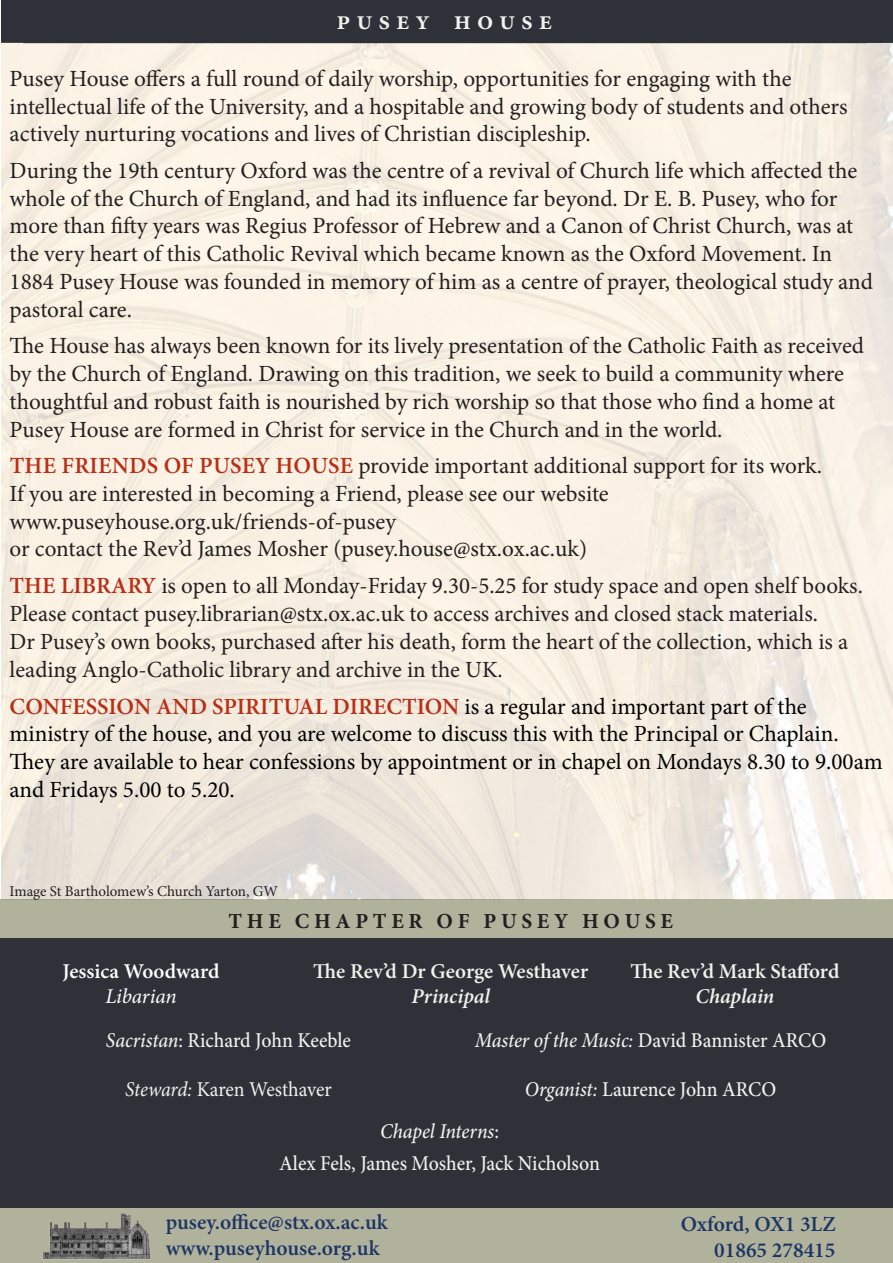
<style>
.page{position:relative;width:893px;height:1263px;background:#fff}
.page>*{position:absolute;margin:0;border:0;box-sizing:border-box;transform-origin:0 0}
.t1{font:600 26.85px "Minion Pro";color:#f0f3ec}
.t2{font:23.25px/27.8px "Minion Pro";color:#231f20}
.t3{font:23.25px/27.8px "Minion Pro";color:#000}
.t4{font:600 21.45px "Minion Pro";color:#1e3564}
.t5{font:700 21.45px "Minion Pro";color:#231f20}
.t6{font:500 21.15px "Minion Pro";letter-spacing:-.005em;color:#f0f3ec;scale:.94 1}
.t7{font:600 21.15px "Minion Pro";letter-spacing:-.005em;color:#f0f3ec}
.t8{font:21.15px "Minion Pro";letter-spacing:-.01em;color:#f0f3ec;scale:.94 1}
.t9{font:italic 600 21.15px "Minion Pro";letter-spacing:-.005em;color:#f0f3ec}
.t10{font:600 21.15px "Minion Pro";letter-spacing:-.005em;color:#fff}
.t11{font:italic 500 21.15px "Minion Pro";letter-spacing:-.005em;color:#f0f3ec;scale:.94 1}
.t12{font:italic 21.15px "Minion Pro";letter-spacing:-.015em;color:#fff}
.t13{font:15px "Minion Pro";letter-spacing:-.005em;color:#231f20}
.s1{font-weight:600;color:#b92f15}
.s2{font-style:italic}
.s3{font-style:normal}
</style>
<div class="page">
<div style="left:1px;top:0;width:892px;height:42px;background:#2e3138"></div>
<div style="left:0;top:933px;width:893px;height:275px;background:#2e3138"></div>
<div style="left:0;top:899px;width:893px;height:38px;background:#b0b29c"></div>
<div style="left:0;top:1208px;width:893px;height:55px;background:#b0b29c"></div>
<img style="left:1px;top:42px;width:892px;height:857px">
<img style="left:42px;top:1213px;width:109px;height:47px">
<svg style="left:20px;top:42px;width:851px;height:1px"></svg>
<p class="t1" style="left:336px;top:2px;width:218px">p u s e y h o u s e</p>
<p class="t2" style="left:10px;top:65px;width:839px">Pusey House offers a full round of daily worship, opportunities for engaging with the intellectual life of the University, and a hospitable and growing body of students and others actively nurturing vocations and lives of Christian discipleship.</p>
<p class="t2" style="left:10px;top:157px;width:865px">During the 19th century Oxford was the centre of a revival of Church life which affected the whole of the Church of England, and had its influence far beyond. Dr E. B. Pusey, who for more than fifty years was Regius Professor of Hebrew and a Canon of Christ Church, was at the very heart of this Catholic Revival which became known as the Oxford Movement. In 1884 Pusey House was founded in memory of him as a centre of prayer, theological study and pastoral care.</p>
<p class="t2" style="left:10px;top:332px;width:856px">The House has always been known for its lively presentation of the Catholic Faith as received by the Church of England. Drawing on this tradition, we seek to build a community where thoughtful and robust faith is nourished by rich worship so that those who find a home at Pusey House are formed in Christ for service in the Church and in the world.</p>
<p class="t2" style="left:10px;top:452px;width:814px"><span class="s1">THE FRIENDS OF PUSEY HOUSE</span> provide important additional support for its work.</p>
<p class="t2" style="left:10px;top:480px;width:601px">If you are interested in becoming a Friend, please see our website</p>
<p class="t2" style="left:10px;top:507px;width:388px">www.puseyhouse.org.uk/friends-of-pusey</p>
<p class="t2" style="left:10px;top:535px;width:579px">or contact the Rev’d James Mosher (pusey.house@stx.ox.ac.uk)</p>
<p class="t2" style="left:10px;top:572px;width:855px"><span class="s1">THE LIBRARY</span> is open to all Monday-Friday 9.30-5.25 for study space and open shelf books.<br>Please contact pusey.librarian@stx.ox.ac.uk to access archives and closed stack materials.<br>Dr Pusey’s own books, purchased after his death, form the heart of the collection, which is a leading Anglo-Catholic library and archive in the UK.</p>
<p class="t3" style="left:10px;top:692px;width:875px"><span class="s1">CONFESSION AND SPIRITUAL DIRECTION</span> is a regular and important part of the ministry of the house, and you are welcome to discuss this with the Principal or Chaplain.<br>They are available to hear confessions by appointment or in chapel on Mondays 8.30 to 9.00am and Fridays 5.00 to 5.20.</p>
<p class="t13" style="left:10px;top:881px;width:270px">Image St Bartholomew’s Church Yarton, GW</p>
<p class="t5" style="left:229px;top:906px;width:446px">T H E C H A P T E R O F P U S E Y H O U S E</p>
<p class="t10" style="left:63px;top:956px;width:158px">Jessica Woodward</p>
<p class="t12" style="left:105px;top:982px;width:73px">Libarian</p>
<p class="t7" style="left:313px;top:956px;width:276px">The Rev’d Dr George Westhaver</p>
<p class="t9" style="left:411px;top:982px;width:80px">Principal</p>
<p class="t7" style="left:630px;top:957px;width:210px">The Rev’d Mark Stafford</p>
<p class="t9" style="left:695px;top:982px;width:80px">Chaplain</p>
<p class="t6" style="left:106px;top:1026px;width:262px"><span class="s2">Sacristan</span>: Richard John Keeble</p>
<p class="t6" style="left:475px;top:1025px;width:375px"><span class="s2">Master of the Music:</span> David Bannister ARCO</p>
<p class="t8" style="left:125px;top:1075px;width:222px"><span class="s2">Steward:</span> Karen Westhaver</p>
<p class="t6" style="left:525px;top:1075px;width:269px"><span class="s2">Organist:</span> Laurence John ARCO</p>
<p class="t11" style="left:380px;top:1117px;width:128px">Chapel Interns<span class="s3">:</span></p>
<p class="t6" style="left:279px;top:1149px;width:343px">Alex Fels, James Mosher, Jack Nicholson</p>
<p class="t4" style="left:166px;top:1207px;width:224px">pusey.office@stx.ox.ac.uk</p>
<p class="t4" style="left:166px;top:1233px;width:215px">www.puseyhouse.org.uk</p>
<p class="t4" style="left:681px;top:1209px;width:156px">Oxford, OX1 3LZ</p>
<p class="t4" style="left:714px;top:1235px;width:123px">01865 278415</p>
</div>
